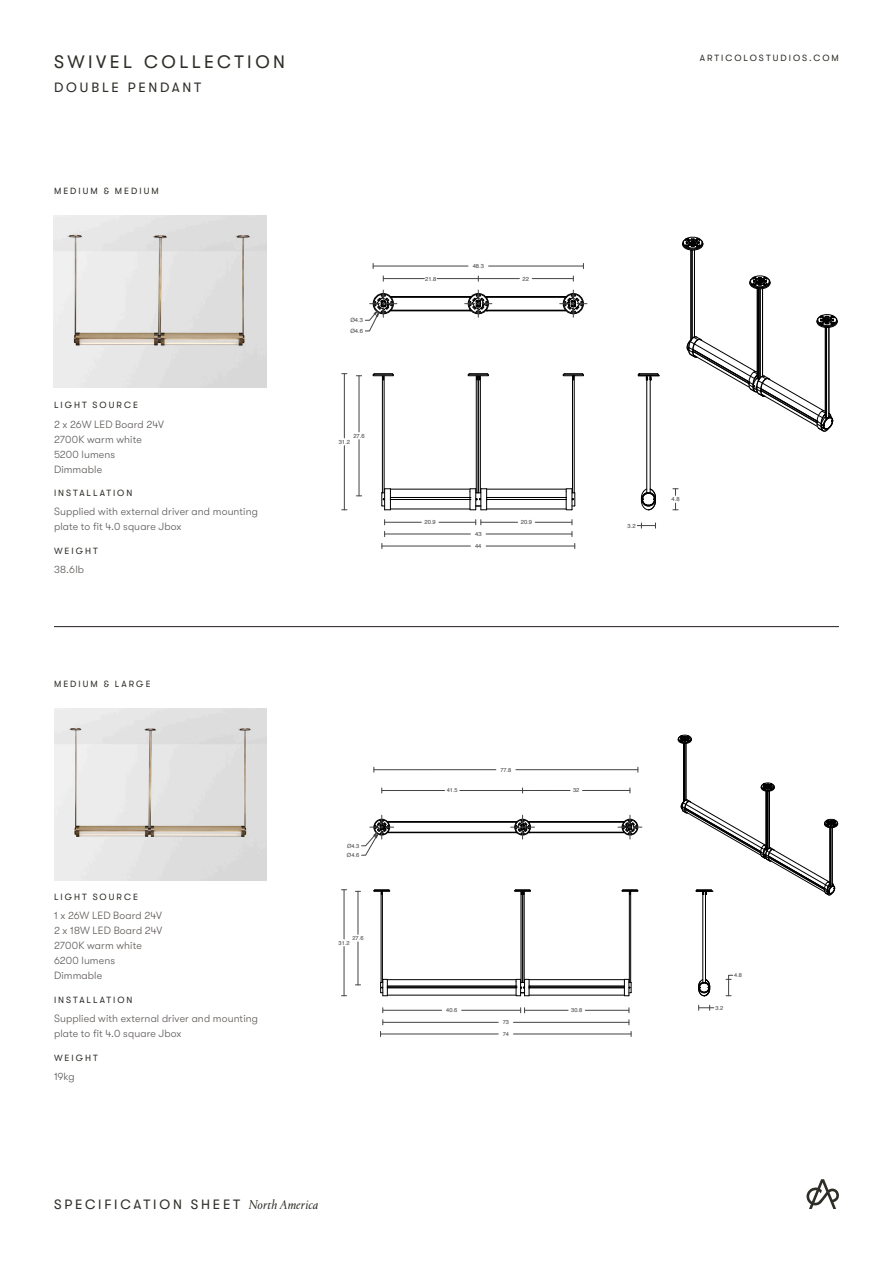
<style>
.page{position:relative;width:893px;height:1263px;background:#fff}
.page>*{position:absolute;margin:0;border:0;box-sizing:border-box;transform-origin:0 0}
.t1{font:18px "GT Walsheim";letter-spacing:.195em;color:#2e2d28}
.t2{font:13.5px "GT Walsheim";letter-spacing:.21em;color:#2e2d28}
.SPECS{font:300 10.5px/15px "GT Walsheim";letter-spacing:.01em;color:#5c5855}
.SUBHEADING{font:9px "GT Walsheim";letter-spacing:.22em;color:#2e2d28}
.t3{font:5.85px/10.6px "Helvetica";color:#434343}
.t4{font:5.7px/11.7px "Helvetica";color:#434343}
.s1{font-family:"Portrait";font-style:italic}
</style>
<div class="page">
<hr style="left:54px;top:626px;width:785px;height:1px;background:#241e1c">
<img style="left:54px;top:215px;width:212px;height:173px">
<svg style="left:806px;top:1179px;width:33px;height:30px"></svg>
<svg style="left:373px;top:373px;width:211px;height:137px"></svg>
<hr style="left:391px;top:310px;width:79px;height:1px;background:#000">
<hr style="left:391px;top:297px;width:79px;height:1px;background:#000">
<hr style="left:391px;top:296px;width:79px;height:1px;background:#000">
<hr style="left:487px;top:310px;width:79px;height:1px;background:#000">
<hr style="left:487px;top:297px;width:79px;height:1px;background:#000">
<hr style="left:487px;top:296px;width:79px;height:1px;background:#000">
<hr style="left:646px;top:376px;width:1px;height:117px;background:#000">
<hr style="left:650px;top:376px;width:1px;height:117px;background:#000">
<svg style="left:638px;top:373px;width:22px;height:8px"></svg>
<svg style="left:641px;top:489px;width:15px;height:21px"></svg>
<hr style="left:692px;top:250px;width:1px;height:89px;background:#000">
<hr style="left:691px;top:250px;width:1px;height:90px;background:#000">
<hr style="left:694px;top:250px;width:1px;height:87px;background:#000">
<hr style="left:758px;top:289px;width:1px;height:90px;background:#000">
<hr style="left:757px;top:289px;width:1px;height:90px;background:#000">
<hr style="left:760px;top:289px;width:1px;height:89px;background:#000">
<hr style="left:759px;top:289px;width:1px;height:90px;background:#000">
<hr style="left:762px;top:289px;width:1px;height:87px;background:#000">
<hr style="left:826px;top:327px;width:1px;height:91px;background:#000">
<hr style="left:825px;top:327px;width:1px;height:91px;background:#000">
<hr style="left:829px;top:327px;width:1px;height:90px;background:#000">
<svg style="left:682px;top:236px;width:22px;height:14px"></svg>
<svg style="left:816px;top:314px;width:22px;height:14px"></svg>
<svg style="left:749px;top:275px;width:22px;height:14px"></svg>
<svg style="left:687px;top:336px;width:146px;height:95px"></svg>
<svg style="left:465px;top:290px;width:27px;height:27px"></svg>
<svg style="left:560px;top:290px;width:27px;height:27px"></svg>
<hr style="left:373px;top:266px;width:95px;height:1px;background:#434343">
<hr style="left:489px;top:266px;width:94px;height:1px;background:#434343">
<hr style="left:383px;top:278px;width:41px;height:1px;background:#434343">
<hr style="left:437px;top:278px;width:41px;height:1px;background:#434343">
<hr style="left:478px;top:278px;width:41px;height:1px;background:#434343">
<hr style="left:532px;top:278px;width:41px;height:1px;background:#434343">
<svg style="left:365px;top:290px;width:32px;height:41px"></svg>
<hr style="left:382px;top:546px;width:88px;height:1px;background:#434343">
<hr style="left:486px;top:546px;width:89px;height:1px;background:#434343">
<hr style="left:385px;top:534px;width:85px;height:1px;background:#434343">
<hr style="left:486px;top:534px;width:86px;height:1px;background:#434343">
<hr style="left:359px;top:376px;width:1px;height:56px;background:#434343">
<hr style="left:359px;top:440px;width:1px;height:56px;background:#434343">
<hr style="left:344px;top:374px;width:1px;height:64px;background:#434343">
<hr style="left:344px;top:446px;width:1px;height:64px;background:#434343">
<hr style="left:385px;top:522px;width:36px;height:1px;background:#434343">
<hr style="left:439px;top:522px;width:37px;height:1px;background:#434343">
<hr style="left:481px;top:522px;width:37px;height:1px;background:#434343">
<hr style="left:535px;top:522px;width:37px;height:1px;background:#434343">
<svg style="left:637px;top:523px;width:19px;height:5px"></svg>
<svg style="left:673px;top:488px;width:5px;height:7px"></svg>
<svg style="left:475px;top:520px;width:7px;height:5px"></svg>
<img style="left:54px;top:708px;width:212px;height:173px">
<svg style="left:374px;top:889px;width:264px;height:107px"></svg>
<hr style="left:387px;top:821px;width:129px;height:1px;background:#000">
<hr style="left:529px;top:832px;width:95px;height:1px;background:#000">
<hr style="left:529px;top:822px;width:95px;height:1px;background:#000">
<hr style="left:529px;top:821px;width:95px;height:1px;background:#000">
<hr style="left:388px;top:832px;width:128px;height:1px;background:#000">
<hr style="left:388px;top:822px;width:128px;height:1px;background:#000">
<hr style="left:702px;top:891px;width:1px;height:91px;background:#000">
<hr style="left:705px;top:891px;width:1px;height:91px;background:#000">
<hr style="left:684px;top:743px;width:1px;height:58px;background:#000">
<hr style="left:683px;top:743px;width:1px;height:59px;background:#000">
<hr style="left:686px;top:743px;width:1px;height:57px;background:#000">
<hr style="left:766px;top:791px;width:1px;height:58px;background:#000">
<hr style="left:768px;top:791px;width:1px;height:58px;background:#000">
<hr style="left:767px;top:791px;width:1px;height:59px;background:#000">
<hr style="left:769px;top:791px;width:1px;height:57px;background:#000">
<svg style="left:677px;top:734px;width:15px;height:10px"></svg>
<svg style="left:760px;top:782px;width:15px;height:9px"></svg>
<svg style="left:681px;top:799px;width:157px;height:96px"></svg>
<svg style="left:511px;top:815px;width:23px;height:24px"></svg>
<svg style="left:618px;top:815px;width:24px;height:24px"></svg>
<svg style="left:698px;top:979px;width:12px;height:17px"></svg>
<hr style="left:374px;top:769px;width:122px;height:1px;background:#434343">
<hr style="left:516px;top:769px;width:122px;height:1px;background:#434343">
<hr style="left:382px;top:790px;width:62px;height:1px;background:#434343">
<hr style="left:460px;top:790px;width:62px;height:1px;background:#434343">
<hr style="left:522px;top:790px;width:48px;height:1px;background:#434343">
<hr style="left:582px;top:790px;width:48px;height:1px;background:#434343">
<hr style="left:358px;top:891px;width:1px;height:43px;background:#434343">
<hr style="left:358px;top:942px;width:1px;height:43px;background:#434343">
<hr style="left:344px;top:890px;width:1px;height:49px;background:#434343">
<hr style="left:344px;top:946px;width:1px;height:50px;background:#434343">
<hr style="left:383px;top:1010px;width:59px;height:1px;background:#434343">
<hr style="left:462px;top:1010px;width:59px;height:1px;background:#434343">
<hr style="left:525px;top:1010px;width:43px;height:1px;background:#434343">
<hr style="left:585px;top:1010px;width:44px;height:1px;background:#434343">
<hr style="left:383px;top:1022px;width:115px;height:1px;background:#434343">
<hr style="left:513px;top:1022px;width:116px;height:1px;background:#434343">
<hr style="left:513px;top:1034px;width:118px;height:1px;background:#434343">
<hr style="left:381px;top:1034px;width:117px;height:1px;background:#434343">
<svg style="left:361px;top:815px;width:33px;height:40px"></svg>
<svg style="left:698px;top:1005px;width:16px;height:5px"></svg>
<svg style="left:520px;top:1008px;width:5px;height:5px"></svg>
<svg style="left:726px;top:975px;width:7px;height:21px"></svg>
<p class="t1" style="left:54px;top:52px;width:233px">SWIVEL COLLECTION</p>
<p class="t2" style="left:54px;top:80px;width:149px">DOUBLE PENDANT</p>
<p class="SUBHEADING" style="left:54px;top:186px;width:106px">MEDIUM &amp; MEDIUM</p>
<p class="SUBHEADING" style="left:54px;top:400px;width:85px">LIGHT SOURCE</p>
<p class="SPECS" style="left:54px;top:416px;width:111px">2 x 26W LED Board 24V<br>2700K warm white<br>5200 lumens<br>Dimmable</p>
<p class="SUBHEADING" style="left:54px;top:488px;width:80px">INSTALLATION</p>
<p class="SPECS" style="left:54px;top:504px;width:205px">Supplied with external driver and mounting plate to fit 4.0 square Jbox</p>
<p class="SUBHEADING" style="left:54px;top:546px;width:45px">WEIGHT</p>
<p class="SPECS" style="left:54px;top:562px;width:31px">38.6lb</p>
<p class="SUBHEADING" style="left:54px;top:679px;width:98px">MEDIUM &amp; LARGE</p>
<p class="t3" style="left:350px;top:315px;width:14px">Ø4.3<br>Ø4.6</p>
<p class="t3" style="left:353px;top:431px;width:13px">27.6</p>
<p class="t3" style="left:339px;top:437px;width:13px">31.2</p>
<p class="SUBHEADING" style="left:54px;top:892px;width:85px">LIGHT SOURCE</p>
<p class="SPECS" style="left:54px;top:908px;width:110px">1 x 26W LED Board 24V<br>2 x 18W LED Board 24V<br>2700K warm white<br>6200 lumens<br>Dimmable</p>
<p class="SUBHEADING" style="left:54px;top:994px;width:80px">INSTALLATION</p>
<p class="SPECS" style="left:54px;top:1011px;width:205px">Supplied with external driver and mounting plate to fit 4.0 square Jbox</p>
<p class="SUBHEADING" style="left:54px;top:1052px;width:45px">WEIGHT</p>
<p class="SPECS" style="left:54px;top:1069px;width:22px">19kg</p>
<p class="t4" style="left:347px;top:841px;width:14px;line-height:9.4px">Ø4.3<br>Ø4.6</p>
<p class="t4" style="left:352px;top:932px;width:13px">27.6</p>
<p class="t4" style="left:339px;top:937px;width:13px">31.2</p>
<p class="t2" style="left:54px;top:1197px;width:266px">SPECIFICATION SHEET <span class="s1">North America</span></p>
<p class="t3" style="left:473px;top:261px;width:13px">48.3</p>
<p class="t3" style="left:425px;top:273px;width:13px">21.8</p>
<p class="t3" style="left:523px;top:273px;width:8px">22</p>
<p class="t3" style="left:425px;top:517px;width:13px">20.9</p>
<p class="t3" style="left:521px;top:517px;width:13px">20.9</p>
<p class="t3" style="left:475px;top:529px;width:8px">43</p>
<p class="t3" style="left:475px;top:541px;width:8px">44</p>
<p class="SUBHEADING" style="left:700px;top:53px;width:141px">ARTICOLOSTUDIOS.COM</p>
<p class="t3" style="left:628px;top:520px;width:10px">3.2</p>
<p class="t3" style="left:671px;top:494px;width:10px">4.8</p>
<p class="t4" style="left:500px;top:764px;width:13px">77.8</p>
<p class="t4" style="left:447px;top:785px;width:13px">41.5</p>
<p class="t4" style="left:573px;top:785px;width:8px">32</p>
<p class="t4" style="left:446px;top:1004px;width:13px">40.6</p>
<p class="t4" style="left:571px;top:1004px;width:13px">30.8</p>
<p class="t4" style="left:503px;top:1017px;width:8px">73<br>74</p>
<p class="t4" style="left:734px;top:969px;width:9px">4.8</p>
<p class="t4" style="left:716px;top:1002px;width:9px">3.2</p>
</div>
